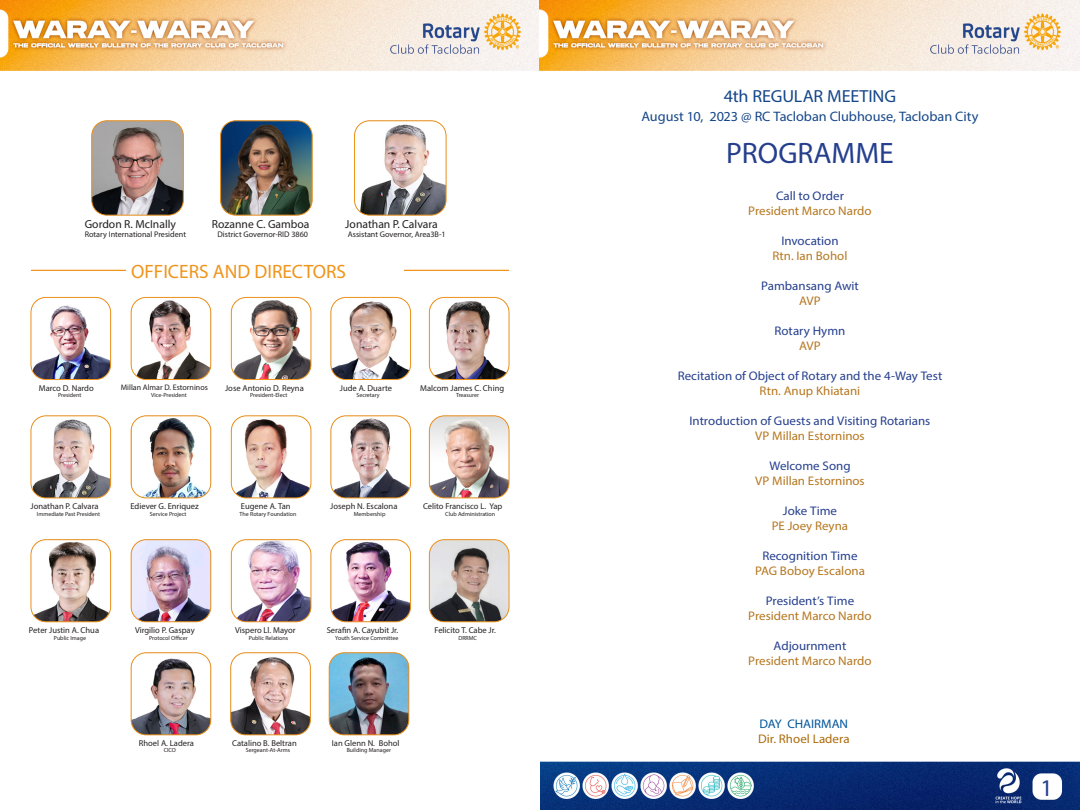
<style>
.page{position:relative;width:1080px;height:810px;background:#fff}
.page>*{position:absolute;margin:0;border:0;box-sizing:border-box;transform-origin:0 0}
.t1{font:29.62px "Myriad Pro";color:#253f8e}
.t2{font:24px "Myriad Pro";color:#253f8e}
.t3{font:19.38px "Myriad Pro";color:#f0941b}
.t4{font:17.5px "Myriad Pro";letter-spacing:-.01em;color:#16478a;scale:1.04 1}
.t5{font:13.75px "Myriad Pro";letter-spacing:-.005em;color:#16478a;scale:1.04 1}
.t6{font:12.5px "Myriad Pro";color:#253f8e;scale:1.04 1}
.t7{font:12.5px "Myriad Pro";color:#b67720;scale:1.04 1}
.t8{font:12.5px "Myriad Pro";letter-spacing:.005em;color:#ad6b0b;scale:1.04 1}
.t9{font:12.5px "Myriad Pro";letter-spacing:-.005em;color:#01569b;scale:1.04 1}
.t10{font:11.62px "Myriad Pro";color:#231f20}
.t11{font:8.5px "Myriad Pro";color:#231f20}
.t12{font:8.12px "Myriad Pro";color:#231f20}
.t13{font:8px "Myriad Pro";color:#231f20}
.t14{font:6px "Myriad Pro";color:#231f20}
</style>
<div class="page">
<img style="left:540px;top:0;width:539px;height:810px">
<img style="left:1079px;top:0;width:1px;height:810px">
<img style="left:30px;top:120px;width:480px;height:559px">
<img style="left:92px;top:121px;width:91px;height:94px">
<div style="left:91px;top:120px;width:93px;height:95px;border:1px solid #f0941b;border-radius:15px"></div>
<img style="left:221px;top:121px;width:91px;height:94px">
<div style="left:220px;top:120px;width:92px;height:95px;border:1px solid #f0941b;border-radius:15px"></div>
<img style="left:31px;top:297px;width:80px;height:83px">
<div style="left:31px;top:297px;width:80px;height:83px;border:1px solid #f0941b;border-radius:15px"></div>
<img style="left:31px;top:416px;width:80px;height:82px">
<div style="left:31px;top:416px;width:80px;height:82px;border:1px solid #f0941b;border-radius:15px"></div>
<img style="left:31px;top:540px;width:80px;height:82px">
<div style="left:31px;top:539px;width:80px;height:83px;border:1px solid #f0941b;border-radius:15px"></div>
<img style="left:131px;top:297px;width:80px;height:83px">
<div style="left:131px;top:297px;width:80px;height:83px;border:1px solid #f0941b;border-radius:15px"></div>
<img style="left:131px;top:416px;width:80px;height:82px">
<div style="left:131px;top:416px;width:80px;height:82px;border:1px solid #f0941b;border-radius:15px"></div>
<img style="left:131px;top:540px;width:80px;height:82px">
<div style="left:131px;top:539px;width:80px;height:83px;border:1px solid #f0941b;border-radius:15px"></div>
<img style="left:231px;top:297px;width:80px;height:83px">
<div style="left:231px;top:297px;width:80px;height:83px;border:1px solid #f0941b;border-radius:15px"></div>
<img style="left:231px;top:416px;width:80px;height:82px">
<div style="left:231px;top:416px;width:80px;height:82px;border:1px solid #f0941b;border-radius:15px"></div>
<img style="left:231px;top:540px;width:80px;height:82px">
<div style="left:231px;top:539px;width:80px;height:83px;border:1px solid #f0941b;border-radius:15px"></div>
<img style="left:131px;top:653px;width:80px;height:82px">
<div style="left:131px;top:652px;width:80px;height:83px;border:1px solid #f0941b;border-radius:15px"></div>
<img style="left:331px;top:297px;width:80px;height:83px">
<div style="left:331px;top:297px;width:80px;height:83px;border:1px solid #f0941b;border-radius:15px"></div>
<img style="left:331px;top:416px;width:80px;height:82px">
<div style="left:331px;top:416px;width:80px;height:82px;border:1px solid #f0941b;border-radius:15px"></div>
<img style="left:331px;top:540px;width:80px;height:82px">
<div style="left:331px;top:539px;width:80px;height:83px;border:1px solid #f0941b;border-radius:15px"></div>
<img style="left:231px;top:653px;width:79px;height:82px">
<div style="left:230px;top:652px;width:81px;height:83px;border:1px solid #f0941b;border-radius:15px"></div>
<img style="left:429px;top:297px;width:80px;height:83px">
<div style="left:429px;top:297px;width:80px;height:83px;border:1px solid #f0941b;border-radius:15px"></div>
<img style="left:429px;top:416px;width:80px;height:82px">
<div style="left:429px;top:416px;width:80px;height:82px;border:1px solid #f0941b;border-radius:15px"></div>
<img style="left:429px;top:540px;width:80px;height:82px">
<div style="left:429px;top:539px;width:80px;height:83px;border:1px solid #f0941b;border-radius:15px"></div>
<img style="left:329px;top:653px;width:80px;height:82px">
<div style="left:329px;top:652px;width:80px;height:83px;border:1px solid #f0941b;border-radius:15px"></div>
<img style="left:355px;top:121px;width:91px;height:94px">
<div style="left:354px;top:120px;width:92px;height:95px;border:1px solid #f0941b;border-radius:15px"></div>
<hr style="left:31px;top:270px;width:478px;height:1px;background:#f0941b">
<div style="left:126px;top:260px;width:277px;height:21px;background:#fff"></div>
<img style="left:0;top:0;width:540px;height:71px">
<img style="left:540px;top:0;width:1px;height:74px">
<p class="t10" style="left:85px;top:217px;width:93px">Gordon R. McInally</p>
<p class="t10" style="left:212px;top:217px;width:99px">Rozanne C. Gamboa</p>
<p class="t10" style="left:345px;top:217px;width:94px">Jonathan P. Calvara</p>
<p class="t12" style="left:85px;top:230px;width:103px">Rotary International President</p>
<p class="t12" style="left:217px;top:230px;width:92px">District Governor-RID 3860</p>
<p class="t12" style="left:348px;top:230px;width:99px">Assistant Governor, Area3B-1</p>
<p class="t3" style="left:131px;top:260px;width:217px">OFFICERS AND DIRECTORS</p>
<p class="t11" style="left:39px;top:383px;width:56px">Marco D. Nardo</p>
<p class="t14" style="left:58px;top:392px;width:25px">President</p>
<p class="t13" style="left:121px;top:383px;width:89px">Millan Almar D. Estorninos</p>
<p class="t11" style="left:225px;top:383px;width:80px">Jose Antonio D. Reyna</p>
<p class="t14" style="left:151px;top:392px;width:37px">Vice-President</p>
<p class="t14" style="left:250px;top:392px;width:39px">President-Elect</p>
<p class="t11" style="left:340px;top:383px;width:54px">Jude A. Duarte</p>
<p class="t14" style="left:356px;top:392px;width:25px">Secretary</p>
<p class="t11" style="left:420px;top:383px;width:86px">Malcom James C. Ching</p>
<p class="t14" style="left:456px;top:392px;width:24px">Treasurer</p>
<p class="t11" style="left:31px;top:501px;width:69px">Jonathan P. Calvara</p>
<p class="t14" style="left:37px;top:510px;width:65px">Immediate Past President</p>
<p class="t11" style="left:130px;top:501px;width:70px">Ediever G. Enriquez</p>
<p class="t14" style="left:150px;top:510px;width:38px">Service Project</p>
<p class="t11" style="left:241px;top:501px;width:51px">Eugene A. Tan</p>
<p class="t14" style="left:240px;top:510px;width:58px">The Rotary Foundation</p>
<p class="t11" style="left:330px;top:501px;width:69px">Joseph N. Escalona</p>
<p class="t14" style="left:354px;top:510px;width:33px">Membership</p>
<p class="t11" style="left:423px;top:501px;width:81px">Celito Francisco L. Yap</p>
<p class="t14" style="left:445px;top:510px;width:51px">Club Administration</p>
<p class="t11" style="left:29px;top:625px;width:72px">Peter Justin A. Chua</p>
<p class="t14" style="left:54px;top:634px;width:34px">Public Image</p>
<p class="t11" style="left:135px;top:625px;width:61px">Virgilio P. Gaspay</p>
<p class="t14" style="left:149px;top:634px;width:40px">Protocol Officer</p>
<p class="t11" style="left:235px;top:625px;width:62px">Vispero Ll. Mayor</p>
<p class="t14" style="left:249px;top:634px;width:41px">Public Relations</p>
<p class="t11" style="left:327px;top:625px;width:73px">Serafin A. Cayubit Jr.</p>
<p class="t14" style="left:335px;top:634px;width:65px">Youth Service Committee</p>
<p class="t11" style="left:434px;top:625px;width:63px">Felicito T. Cabe Jr.</p>
<p class="t14" style="left:458px;top:634px;width:20px">DRRMC</p>
<p class="t11" style="left:139px;top:738px;width:57px">Rhoel A. Ladera</p>
<p class="t14" style="left:164px;top:746px;width:14px">CICO</p>
<p class="t11" style="left:232px;top:738px;width:66px">Catalino B. Beltran</p>
<p class="t14" style="left:246px;top:746px;width:46px">Sergeant-At-Arms</p>
<p class="t11" style="left:332px;top:738px;width:69px">Ian Glenn N. Bohol</p>
<p class="t14" style="left:347px;top:746px;width:46px">Building Manager</p>
<p class="t4" style="left:724px;top:86px;width:167px">4th REGULAR MEETING</p>
<p class="t5" style="left:642px;top:108px;width:326px">August 10, 2023 @ RC Tacloban Clubhouse, Tacloban City</p>
<p class="t1" style="left:726px;top:135px;width:169px">PROGRAMME</p>
<p class="t6" style="left:776px;top:188px;width:67px">Call to Order</p>
<p class="t7" style="left:748px;top:203px;width:120px">President Marco Nardo</p>
<p class="t6" style="left:781px;top:233px;width:56px">Invocation</p>
<p class="t7" style="left:772px;top:248px;width:74px">Rtn. Ian Bohol</p>
<p class="t6" style="left:761px;top:278px;width:96px">Pambansang Awit</p>
<p class="t7" style="left:799px;top:293px;width:22px">AVP</p>
<p class="t6" style="left:775px;top:323px;width:70px">Rotary Hymn</p>
<p class="t7" style="left:799px;top:338px;width:22px">AVP</p>
<p class="t6" style="left:678px;top:368px;width:256px">Recitation of Object of Rotary and the 4-Way Test</p>
<p class="t7" style="left:760px;top:383px;width:98px">Rtn. Anup Khiatani</p>
<p class="t6" style="left:690px;top:413px;width:233px">Introduction of Guests and Visiting Rotarians</p>
<p class="t7" style="left:755px;top:428px;width:107px">VP Millan Estorninos</p>
<p class="t6" style="left:769px;top:458px;width:80px">Welcome Song</p>
<p class="t7" style="left:755px;top:473px;width:107px">VP Millan Estorninos</p>
<p class="t6" style="left:783px;top:503px;width:54px">Joke Time</p>
<p class="t7" style="left:772px;top:518px;width:75px">PE Joey Reyna</p>
<p class="t6" style="left:762px;top:548px;width:93px">Recognition Time</p>
<p class="t7" style="left:755px;top:563px;width:107px">PAG Boboy Escalona</p>
<p class="t6" style="left:766px;top:593px;width:86px">President’s Time</p>
<p class="t7" style="left:748px;top:608px;width:120px">President Marco Nardo</p>
<p class="t6" style="left:774px;top:638px;width:71px">Adjournment</p>
<p class="t7" style="left:748px;top:653px;width:120px">President Marco Nardo</p>
<p class="t9" style="left:760px;top:716px;width:87px">DAY CHAIRMAN</p>
<p class="t8" style="left:758px;top:731px;width:90px">Dir. Rhoel Ladera</p>
<p class="t2" style="left:1040px;top:773px;width:14px">1</p>
</div>
